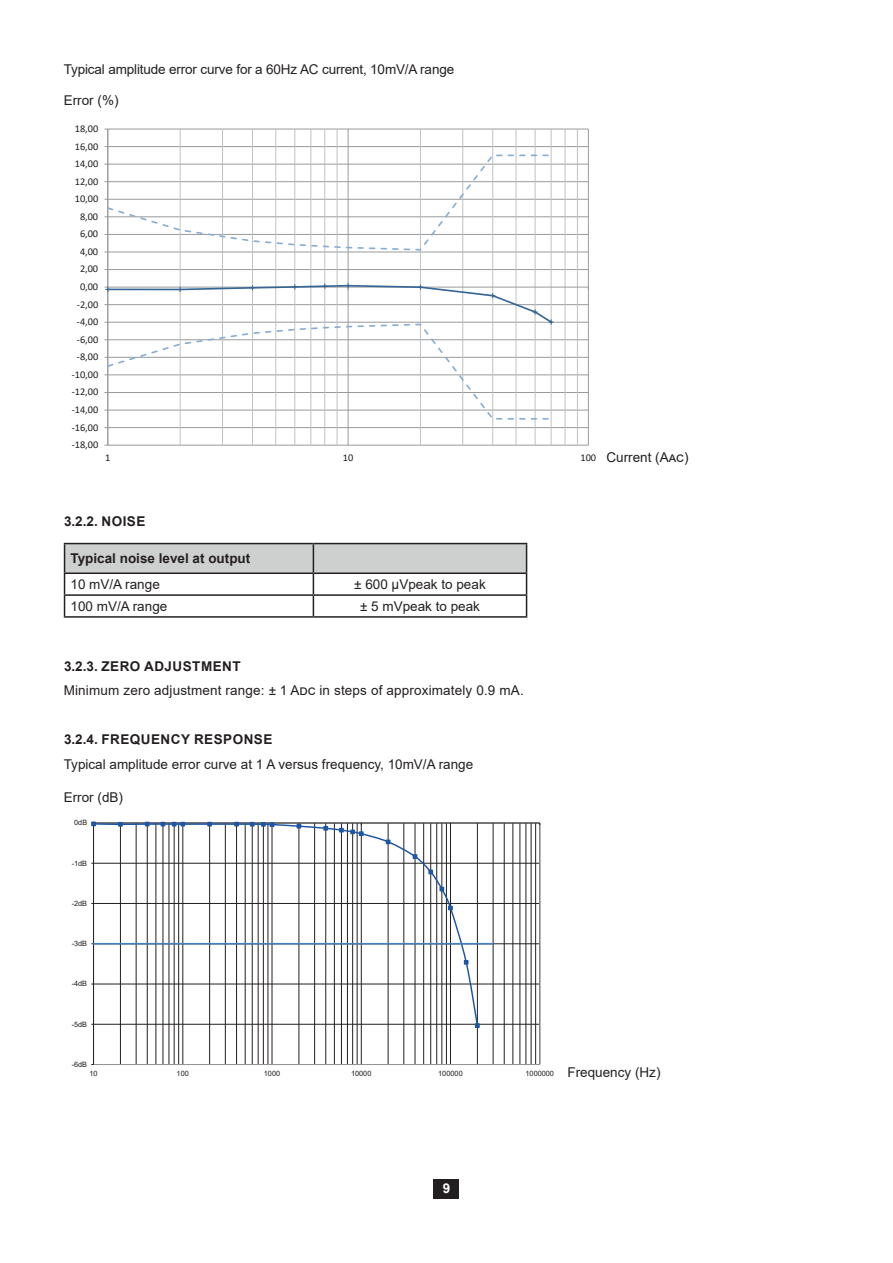
<style>
.page{position:relative;width:893px;height:1263px;background:#fff}
.page>*{position:absolute;margin:0;border:0;box-sizing:border-box;transform-origin:0 0}
.t1{font:13.5px "Arial";color:#231f20}
.t2{font:700 13.5px "Arial";letter-spacing:.035em;color:#231f20}
.t3{font:700 13.5px "Arial";color:#231f20}
.t4{font:700 13.5px "Arial";color:#fff}
.t5{font:10.35px "Calibri";letter-spacing:-.005em;color:#231f20}
.t6{font:7.35px "Arial";color:#231f20}
.s1{font-family:"Calibri";font-size:10.35px}
.s2{font-size:7.35px}
</style>
<div class="page">
<div style="left:434px;top:1179px;width:25px;height:19px;background:#231f20"></div>
<svg style="left:104px;top:128px;width:485px;height:318px"></svg>
<hr style="left:64px;top:616px;width:249px;height:2px;background:#231f20">
<hr style="left:313px;top:616px;width:214px;height:2px;background:#231f20">
<svg style="left:64px;top:543px;width:463px;height:73px"></svg>
<svg style="left:91px;top:821px;width:450px;height:244px"></svg>
<p class="t1" style="left:64px;top:60px;width:392px">Typical amplitude error curve for a 60Hz AC current, 10mV/A range</p>
<p class="t1" style="left:64px;top:91px;width:56px">Error (%)</p>
<p class="t5" style="left:75px;top:121px;width:25px">18,00</p>
<p class="t5" style="left:75px;top:139px;width:25px">16,00</p>
<p class="t5" style="left:75px;top:156px;width:25px">14,00</p>
<p class="t5" style="left:75px;top:174px;width:25px">12,00</p>
<p class="t5" style="left:75px;top:192px;width:25px">10,00</p>
<p class="t5" style="left:80px;top:209px;width:20px">8,00</p>
<p class="t5" style="left:80px;top:227px;width:20px">6,00</p>
<p class="t5" style="left:80px;top:244px;width:20px">4,00</p>
<p class="t5" style="left:80px;top:262px;width:20px">2,00</p>
<p class="t5" style="left:80px;top:279px;width:20px">0,00</p>
<p class="t5" style="left:77px;top:297px;width:23px">-2,00</p>
<p class="t5" style="left:77px;top:314px;width:23px">-4,00</p>
<p class="t5" style="left:77px;top:332px;width:23px">-6,00</p>
<p class="t5" style="left:77px;top:350px;width:23px">-8,00</p>
<p class="t5" style="left:72px;top:367px;width:28px">-10,00</p>
<p class="t5" style="left:72px;top:385px;width:28px">-12,00</p>
<p class="t5" style="left:72px;top:402px;width:28px">-14,00</p>
<p class="t5" style="left:72px;top:420px;width:28px">-16,00</p>
<p class="t5" style="left:72px;top:437px;width:28px">-18,00</p>
<p class="t5" style="left:105px;top:451px;width:7px">1</p>
<p class="t5" style="left:343px;top:451px;width:12px">10</p>
<p class="t1" style="left:581px;top:448px;width:110px"><span class="s1">100</span> Current (Aac)</p>
<p class="t2" style="left:64px;top:511px;width:83px">3.2.2. NOISE</p>
<p class="t3" style="left:71px;top:549px;width:181px">Typical noise level at output</p>
<p class="t1" style="left:71px;top:575px;width:91px">10 mV/A range</p>
<p class="t1" style="left:354px;top:575px;width:133px">± 600 µVpeak to peak</p>
<p class="t1" style="left:71px;top:597px;width:98px">100 mV/A range</p>
<p class="t1" style="left:360px;top:597px;width:121px">± 5 mVpeak to peak</p>
<p class="t2" style="left:64px;top:656px;width:178px">3.2.3. ZERO ADJUSTMENT</p>
<p class="t1" style="left:64px;top:681px;width:462px">Minimum zero adjustment range: ± 1 Adc in steps of approximately 0.9 mA.</p>
<p class="t2" style="left:64px;top:729px;width:210px">3.2.4. FREQUENCY RESPONSE</p>
<p class="t1" style="left:64px;top:754px;width:411px">Typical amplitude error curve at 1 A versus frequency, 10mV/A range</p>
<p class="t1" style="left:64px;top:788px;width:61px">Error (dB)</p>
<p class="t6" style="left:74px;top:818px;width:15px">0dB</p>
<p class="t6" style="left:72px;top:858px;width:17px">-1dB</p>
<p class="t6" style="left:72px;top:898px;width:17px">-2dB</p>
<p class="t6" style="left:72px;top:938px;width:17px">-3dB</p>
<p class="t6" style="left:72px;top:979px;width:17px">-4dB</p>
<p class="t6" style="left:72px;top:1019px;width:17px">-5dB</p>
<p class="t6" style="left:72px;top:1059px;width:17px">-6dB</p>
<p class="t6" style="left:89px;top:1068px;width:10px">10</p>
<p class="t6" style="left:177px;top:1068px;width:14px">100</p>
<p class="t6" style="left:264px;top:1068px;width:18px">1000</p>
<p class="t6" style="left:351px;top:1068px;width:22px">10000</p>
<p class="t6" style="left:438px;top:1068px;width:26px">100000</p>
<p class="t1" style="left:525px;top:1063px;width:137px"><span class="s2">1000000</span> Frequency (Hz)</p>
<p class="t4" style="left:443px;top:1179px;width:9px">9</p>
</div>
